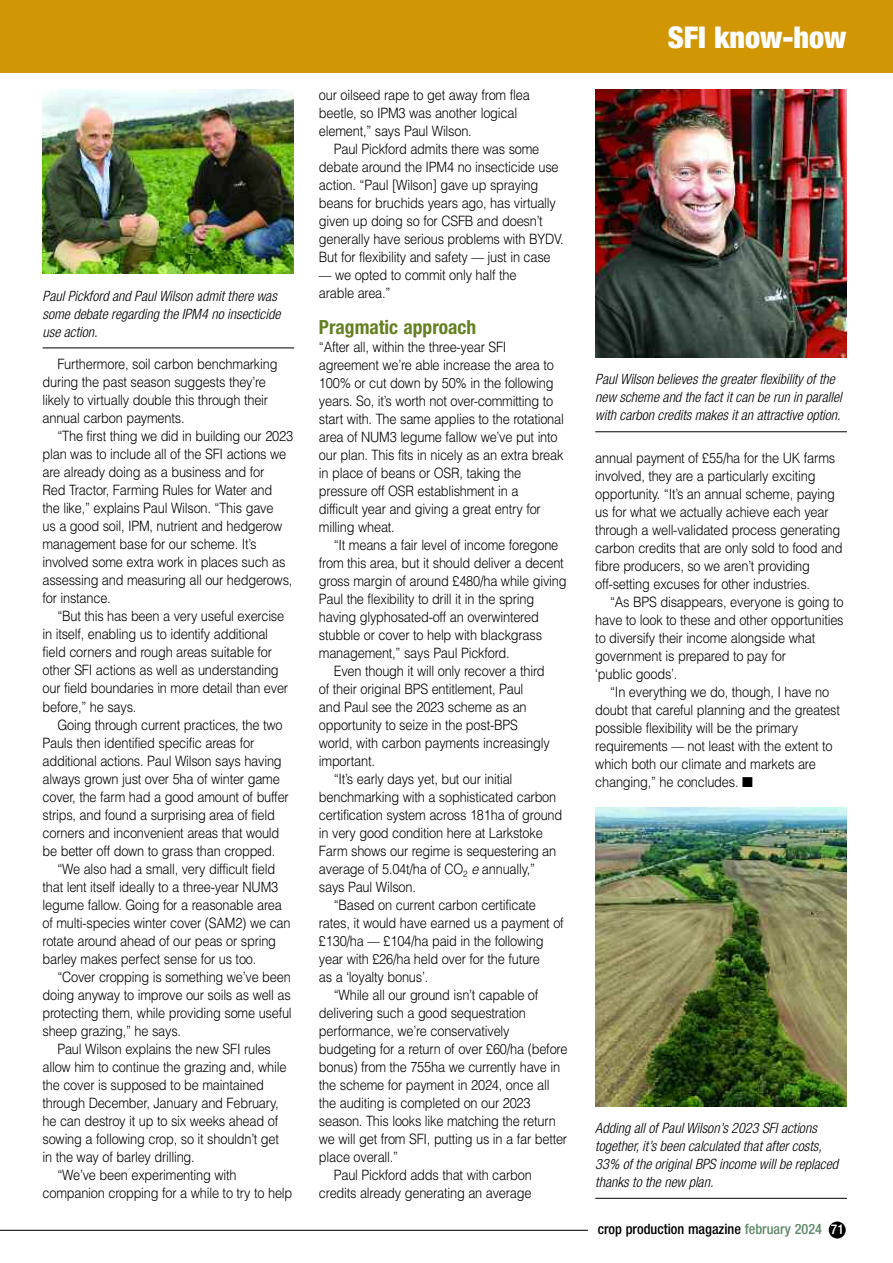
<style>
.page{position:relative;width:893px;height:1263px;background:#fff}
.page>*{position:absolute;margin:0;border:0;box-sizing:border-box;transform-origin:0 0}
.t1{font:900 condensed 30px "Helvetica Neue";color:#fff}
.t2{font:700 condensed 19.5px "Helvetica Neue";color:#648022}
.t3{font:300 14.25px/18px "Helvetica";letter-spacing:-.015em;color:#000;scale:.9 1}
.t4{font:italic 300 condensed 14.25px/18px "Helvetica Neue";color:#000}
.t5{font:500 condensed 14.25px "Helvetica Neue";color:#000}
.s1{font-style:italic}
.s2{color:#60896c}
.s3{font-size:13.5px;color:#fff}
</style>
<div class="page">
<div style="left:0;top:0;width:893px;height:72px;background:#d19604"></div>
<img style="left:595px;top:89px;width:251px;height:269px">
<hr style="left:595px;top:431px;width:252px;height:1px;background:#000">
<img style="left:43px;top:89px;width:250px;height:185px">
<hr style="left:43px;top:347px;width:251px;height:1px;background:#000">
<img style="left:595px;top:808px;width:251px;height:298px">
<hr style="left:595px;top:1198px;width:252px;height:1px;background:#000">
<div style="left:829px;top:1221px;width:17px;height:17px;background:#000;border-radius:50%"></div>
<hr style="left:0;top:1230px;width:588px;height:1px;background:#000">
<p class="t4" style="left:43px;top:288px;width:239px">Paul Pickford and Paul Wilson admit there was some debate regarding the IPM4 no insecticide use action.</p>
<p class="t3" style="left:43px;top:355px;width:263px;text-indent:15px">Furthermore, soil carbon benchmarking during the past season suggests they’re likely to virtually double this through their annual carbon payments.</p>
<p class="t3" style="left:43px;top:427px;width:280px;text-indent:15px">“The first thing we did in building our 2023 plan was to include all of the SFI actions we are already doing as a business and for<br>Red Tractor, Farming Rules for Water and the like,” explains Paul Wilson. “This gave<br>us a good soil, IPM, nutrient and hedgerow management base for our scheme. It’s involved some extra work in places such as assessing and measuring all our hedgerows, for instance.</p>
<p class="t3" style="left:43px;top:607px;width:275px;text-indent:15px">“But this has been a very useful exercise in itself, enabling us to identify additional field corners and rough areas suitable for other SFI actions as well as understanding our field boundaries in more detail than ever before,” he says.</p>
<p class="t3" style="left:57px;top:715px;width:252px">Going through current practices, the two</p>
<p class="t3" style="left:43px;top:733px;width:237px">Pauls then identified specific areas for</p>
<p class="t3" style="left:43px;top:751px;width:267px">additional actions. Paul Wilson says having</p>
<p class="t3" style="left:43px;top:769px;width:265px">always grown just over 5ha of winter game</p>
<p class="t3" style="left:43px;top:787px;width:275px">cover, the farm had a good amount of buffer</p>
<p class="t3" style="left:43px;top:805px;width:260px">strips, and found a surprising area of field</p>
<p class="t3" style="left:43px;top:823px;width:265px">corners and inconvenient areas that would</p>
<p class="t3" style="left:43px;top:841px;width:260px">be better off down to grass than cropped.</p>
<p class="t3" style="left:57px;top:859px;width:244px">“We also had a small, very difficult field</p>
<p class="t3" style="left:43px;top:877px;width:263px">that lent itself ideally to a three-year NUM3</p>
<p class="t3" style="left:43px;top:895px;width:267px">legume fallow. Going for a reasonable area</p>
<p class="t3" style="left:43px;top:913px;width:277px">of multi-species winter cover (SAM2) we can</p>
<p class="t3" style="left:43px;top:931px;width:261px">rotate around ahead of our peas or spring</p>
<p class="t3" style="left:43px;top:949px;width:239px">barley makes perfect sense for us too.</p>
<p class="t3" style="left:57px;top:967px;width:261px">“Cover cropping is something we’ve been</p>
<p class="t3" style="left:43px;top:985px;width:278px">doing anyway to improve our soils as well as</p>
<p class="t3" style="left:43px;top:1003px;width:278px">protecting them, while providing some useful</p>
<p class="t3" style="left:43px;top:1021px;width:156px">sheep grazing,” he says.</p>
<p class="t3" style="left:57px;top:1039px;width:239px">Paul Wilson explains the new SFI rules</p>
<p class="t3" style="left:43px;top:1057px;width:273px">allow him to continue the grazing and, while</p>
<p class="t3" style="left:43px;top:1075px;width:248px">the cover is supposed to be maintained</p>
<p class="t3" style="left:43px;top:1093px;width:264px">through December, January and February,</p>
<p class="t3" style="left:43px;top:1111px;width:263px">he can destroy it up to six weeks ahead of</p>
<p class="t3" style="left:43px;top:1129px;width:264px">sowing a following crop, so it shouldn’t get</p>
<p class="t3" style="left:43px;top:1147px;width:171px">in the way of barley drilling.</p>
<p class="t3" style="left:57px;top:1165px;width:201px">“We’ve been experimenting with</p>
<p class="t3" style="left:43px;top:1183px;width:279px">companion cropping for a while to try to help</p>
<p class="t3" style="left:319px;top:86px;width:236px">our oilseed rape to get away from flea beetle, so IPM3 was another logical element,” says Paul Wilson.</p>
<p class="t3" style="left:319px;top:140px;width:273px;text-indent:15px">Paul Pickford admits there was some debate around the IPM4 no insecticide use action. “Paul [Wilson] gave up spraying beans for bruchids years ago, has virtually given up doing so for CSFB and doesn’t generally have serious problems with BYDV.<br>But for flexibility and safety –– just in case –– we opted to commit only half the<br>arable area.”</p>
<h2 class="t2" style="left:319px;top:320px;width:159px">Pragmatic approach</h2>
<p class="t3" style="left:319px;top:338px;width:274px">“After all, within the three-year SFI agreement we’re able increase the area to 100% or cut down by 50% in the following years. So, it’s worth not over-committing to start with. The same applies to the rotational area of NUM3 legume fallow we’ve put into our plan. This fits in nicely as an extra break in place of beans or OSR, taking the pressure off OSR establishment in a<br>difficult year and giving a great entry for milling wheat.</p>
<p class="t3" style="left:334px;top:536px;width:251px">“It means a fair level of income foregone</p>
<p class="t3" style="left:319px;top:554px;width:274px">from this area, but it should deliver a decent</p>
<p class="t3" style="left:319px;top:572px;width:277px">gross margin of around £480/ha while giving</p>
<p class="t3" style="left:319px;top:590px;width:241px">Paul the flexibility to drill it in the spring</p>
<p class="t3" style="left:319px;top:608px;width:246px">having glyphosated-off an overwintered</p>
<p class="t3" style="left:319px;top:626px;width:249px">stubble or cover to help with blackgrass</p>
<p class="t3" style="left:319px;top:644px;width:213px">management,” says Paul Pickford.</p>
<p class="t3" style="left:334px;top:662px;width:236px">Even though it will only recover a third</p>
<p class="t3" style="left:319px;top:680px;width:229px">of their original BPS entitlement, Paul</p>
<p class="t3" style="left:319px;top:698px;width:232px">and Paul see the 2023 scheme as an</p>
<p class="t3" style="left:319px;top:716px;width:223px">opportunity to seize in the post-BPS</p>
<p class="t3" style="left:319px;top:734px;width:258px">world, with carbon payments increasingly</p>
<p class="t3" style="left:319px;top:752px;width:64px">important.</p>
<p class="t3" style="left:334px;top:770px;width:200px">“It’s early days yet, but our initial</p>
<p class="t3" style="left:319px;top:788px;width:265px">benchmarking with a sophisticated carbon</p>
<p class="t3" style="left:319px;top:806px;width:272px">certification system across 181ha of ground</p>
<p class="t3" style="left:319px;top:824px;width:250px">in very good condition here at Larkstoke</p>
<p class="t3" style="left:319px;top:842px;width:265px">Farm shows our regime is sequestering an</p>
<p class="t3" style="left:319px;top:860px;width:242px">average of 5.04t/ha of CO<sub>2</sub> <span class="s1">e</span> annually,”</p>
<p class="t3" style="left:319px;top:878px;width:109px">says Paul Wilson.</p>
<p class="t3" style="left:334px;top:896px;width:226px">“Based on current carbon certificate</p>
<p class="t3" style="left:319px;top:914px;width:274px">rates, it would have earned us a payment of</p>
<p class="t3" style="left:319px;top:932px;width:251px">£130/ha –– £104/ha paid in the following</p>
<p class="t3" style="left:319px;top:950px;width:247px">year with £26/ha held over for the future</p>
<p class="t3" style="left:319px;top:968px;width:123px">as a ‘loyalty bonus’.</p>
<p class="t3" style="left:334px;top:986px;width:229px">“While all our ground isn’t capable of</p>
<p class="t3" style="left:319px;top:1004px;width:231px">delivering such a good sequestration</p>
<p class="t3" style="left:319px;top:1022px;width:213px">performance, we’re conservatively</p>
<p class="t3" style="left:319px;top:1040px;width:278px">budgeting for a return of over £60/ha (before</p>
<p class="t3" style="left:319px;top:1058px;width:270px">bonus) from the 755ha we currently have in</p>
<p class="t3" style="left:319px;top:1076px;width:258px">the scheme for payment in 2024, once all</p>
<p class="t3" style="left:319px;top:1094px;width:237px">the auditing is completed on our 2023</p>
<p class="t3" style="left:319px;top:1112px;width:265px">season. This looks like matching the return</p>
<p class="t3" style="left:319px;top:1130px;width:277px">we will get from SFI, putting us in a far better</p>
<p class="t3" style="left:319px;top:1148px;width:90px">place overall.”</p>
<p class="t3" style="left:334px;top:1166px;width:222px">Paul Pickford adds that with carbon</p>
<p class="t3" style="left:319px;top:1184px;width:238px">credits already generating an average</p>
<h1 class="t1" style="left:668px;top:27px;width:180px">SFI know-how</h1>
<p class="t4" style="left:595px;top:371px;width:248px">Paul Wilson believes the greater flexibility of the new scheme and the fact it can be run in parallel with carbon credits makes it an attractive option.</p>
<p class="t3" style="left:595px;top:449px;width:276px">annual payment of £55/ha for the UK farms involved, they are a particularly exciting opportunity. “It’s an annual scheme, paying us for what we actually achieve each year through a well-validated process generating carbon credits that are only sold to food and fibre producers, so we aren’t providing off-setting excuses for other industries.</p>
<p class="t3" style="left:595px;top:593px;width:277px;text-indent:15px">“As BPS disappears, everyone is going to have to look to these and other opportunities to diversify their income alongside what government is prepared to pay for<br>‘public goods’.</p>
<p class="t3" style="left:595px;top:683px;width:273px;text-indent:15px">“In everything we do, though, I have no doubt that careful planning and the greatest possible flexibility will be the primary requirements –– not least with the extent to which both our climate and markets are changing,” he concludes. ■</p>
<p class="t4" style="left:595px;top:1120px;width:244px">Adding all of Paul Wilson’s 2023 SFI actions together, it’s been calculated that after costs, 33% of the original BPS income will be replaced thanks to the new plan.</p>
<p class="t5" style="left:598px;top:1224px;width:248px">crop production magazine <span class="s2">february 2024</span> <span class="s3">71</span></p>
</div>
